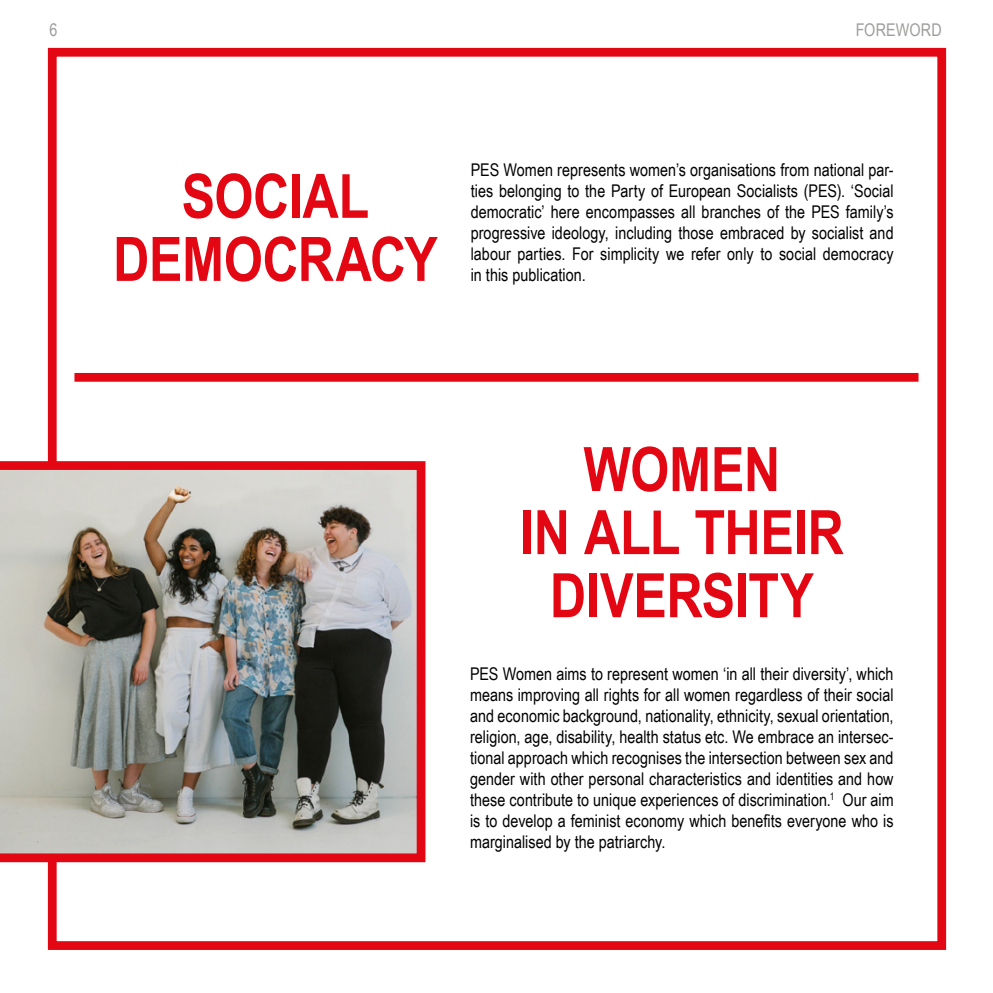
<style>
.page{position:relative;width:993px;height:993px;background:#fff}
.page>*{position:absolute;margin:0;border:0;box-sizing:border-box;transform-origin:0 0}
.t1{font:700 61.25px/63px "Arial Narrow";letter-spacing:-.005em;color:#e30613;text-align:center}
.t2{font:17.5px/21px "Arial Narrow";letter-spacing:.005em;color:#000;text-align:justify}
.t3{font:17.5px "Arial Narrow";letter-spacing:.01em;color:#9d9d9c}
</style>
<div class="page">
<div style="left:48px;top:48px;width:897px;height:901px;border:9px solid #e30613"></div>
<img style="left:0;top:456px;width:426px;height:410px">
<div style="left:74px;top:373px;width:844px;height:8px;background:#e30613"></div>
<p class="t3" style="left:50px;top:17px;width:9px">6</p>
<p class="t3" style="left:855px;top:17px;width:87px">FOREWORD</p>
<h1 class="t1" style="left:113px;top:162px;width:326px">SOCIAL<br>DEMOCRACY</h1>
<p class="t2" style="left:470px;top:158px;width:424px">PES Women represents women’s organisations from national par&shy;ties belonging to the Party of European Socialists (PES). ‘Social democratic’ here encompasses all branches of the PES family’s progressive ideology, including those embraced by socialist and labour parties. For simplicity we refer only to social democracy in this publication.</p>
<h1 class="t1" style="left:519px;top:435px;width:325px">WOMEN<br>IN ALL THEIR<br>DIVERSITY</h1>
<p class="t2" style="left:470px;top:662px;width:425px">PES Women aims to represent women ‘in all their diversity’, which means improving all rights for all women regardless of their social and economic background, nationality, ethnicity, sexual orientation, religion, age, disability, health status etc. We embrace an intersec&shy;tional approach which recognises the intersection between sex and gender with other personal characteristics and identities and how these contribute to unique experiences of discrimination.<sup>1</sup> Our aim is to develop a feminist economy which benefits everyone who is marginalised by the patriarchy.</p>
</div>
